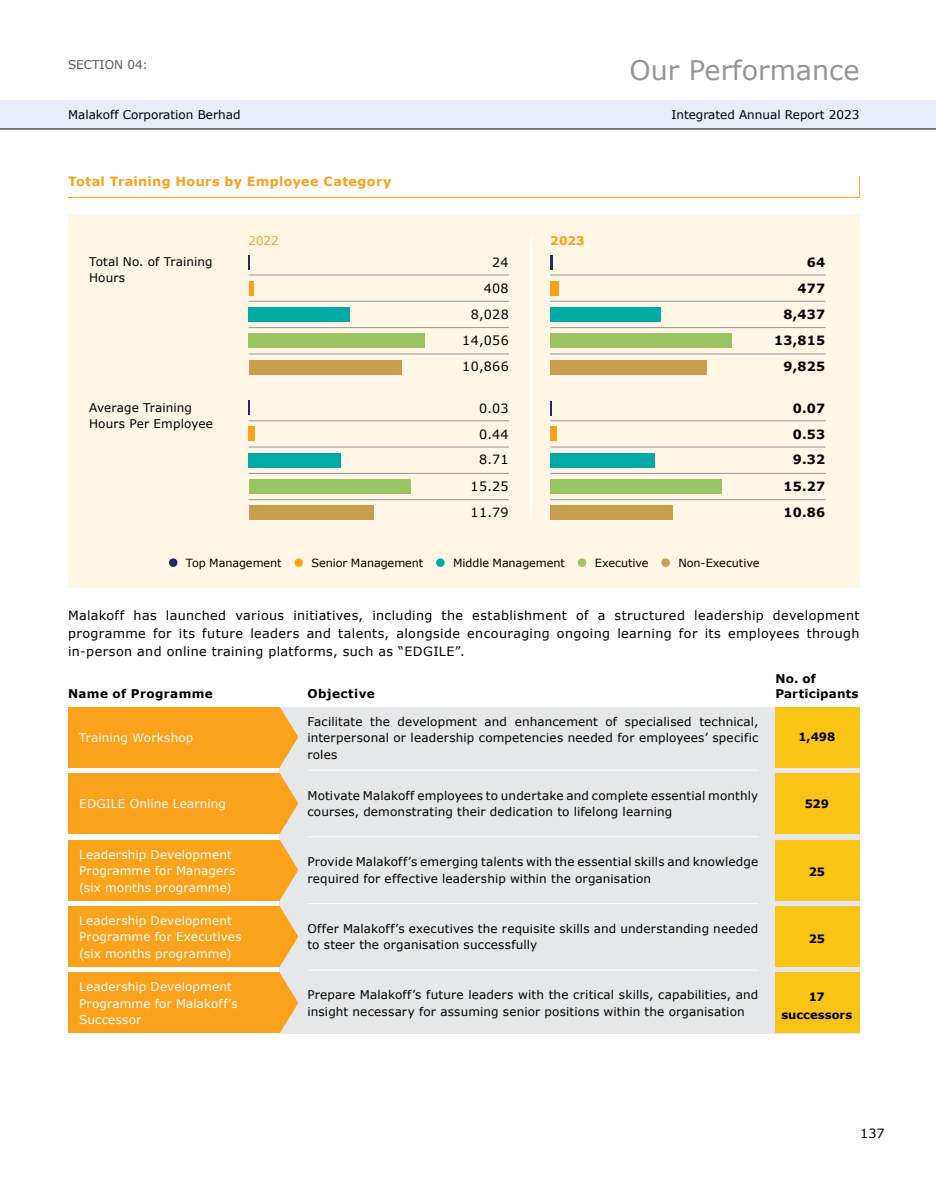
<style>
.page{position:relative;width:936px;height:1191px;background:#fff}
.page>*{position:absolute;margin:0;border:0;box-sizing:border-box;transform-origin:0 0}
.t1{font:27px "Verdana";color:#939598}
.t2{font:12.75px/26.1px "Verdana";letter-spacing:.025em;color:#000;text-align:right}
.t3{font:700 12.75px/26.1px "Verdana";letter-spacing:.02em;color:#000;text-align:right}
.t4{font:700 12.75px "Verdana";letter-spacing:.03em;color:#faa21b}
.t5{font:12px/16.5px "Verdana";letter-spacing:.01em;color:#000}
.t6{font:12px/16.5px "Verdana";letter-spacing:.01em;color:#fff}
.t7{font:700 12px/15px "Verdana";letter-spacing:.03em;color:#000}
.t8{font:12px "Verdana";color:#58595b}
.t9{font:12px "Verdana";color:#faa21b}
.t10{font:700 12px "Verdana";color:#faa21b}
.t11{font:700 11.55px/18px "Verdana";letter-spacing:-.005em;color:#000;text-align:center}
.t12{font:11.25px "Verdana";letter-spacing:-.005em;color:#000}
</style>
<div class="page">
<div style="left:0;top:100px;width:935px;height:29px;background:#e8edf8"></div>
<hr style="left:0;top:129px;width:935px;height:1px;background:#000">
<svg style="left:68px;top:176px;width:792px;height:22px"></svg>
<div style="left:68px;top:215px;width:791px;height:372px;background:#fff6e5"></div>
<div style="left:279px;top:707px;width:580px;height:326px;background:#e6e7e8"></div>
<div style="left:68px;top:707px;width:212px;height:60px;background:#faa21b"></div>
<div style="left:775px;top:707px;width:84px;height:60px;background:#f9c416"></div>
<div style="left:68px;top:773px;width:212px;height:61px;background:#faa21b"></div>
<div style="left:775px;top:773px;width:84px;height:61px;background:#f9c416"></div>
<div style="left:68px;top:839px;width:212px;height:61px;background:#faa21b"></div>
<div style="left:775px;top:839px;width:84px;height:61px;background:#f9c416"></div>
<div style="left:68px;top:906px;width:212px;height:60px;background:#faa21b"></div>
<div style="left:775px;top:906px;width:84px;height:60px;background:#f9c416"></div>
<div style="left:68px;top:972px;width:212px;height:61px;background:#faa21b"></div>
<div style="left:775px;top:972px;width:84px;height:61px;background:#f9c416"></div>
<svg style="left:280px;top:707px;width:18px;height:60px"></svg>
<svg style="left:280px;top:774px;width:18px;height:126px"></svg>
<svg style="left:280px;top:907px;width:18px;height:59px"></svg>
<svg style="left:280px;top:973px;width:18px;height:60px"></svg>
<hr style="left:307px;top:770px;width:451px;height:1px;background:#fff">
<hr style="left:307px;top:836px;width:451px;height:1px;background:#fff">
<hr style="left:307px;top:903px;width:451px;height:1px;background:#fff">
<hr style="left:307px;top:969px;width:451px;height:1px;background:#fff">
<svg style="left:248px;top:255px;width:2px;height:14px"></svg>
<svg style="left:550px;top:255px;width:2px;height:14px"></svg>
<div style="left:248px;top:281px;width:5px;height:14px;background:#faa21b"></div>
<div style="left:550px;top:281px;width:8px;height:14px;background:#faa21b"></div>
<div style="left:248px;top:307px;width:102px;height:15px;background:#00aaa5"></div>
<div style="left:550px;top:307px;width:110px;height:15px;background:#00aaa5"></div>
<div style="left:248px;top:333px;width:177px;height:15px;background:#9ac462"></div>
<div style="left:550px;top:333px;width:182px;height:15px;background:#9ac462"></div>
<div style="left:248px;top:360px;width:153px;height:14px;background:#c99d4e"></div>
<div style="left:550px;top:360px;width:157px;height:14px;background:#c99d4e"></div>
<hr style="left:248px;top:275px;width:261px;height:1px;background:#939598">
<hr style="left:550px;top:275px;width:275px;height:1px;background:#939598">
<hr style="left:248px;top:301px;width:261px;height:1px;background:#939598">
<hr style="left:550px;top:301px;width:275px;height:1px;background:#939598">
<hr style="left:248px;top:327px;width:261px;height:1px;background:#939598">
<hr style="left:550px;top:327px;width:275px;height:1px;background:#939598">
<hr style="left:248px;top:354px;width:261px;height:1px;background:#939598">
<hr style="left:550px;top:354px;width:275px;height:1px;background:#939598">
<div style="left:169px;top:558px;width:8px;height:9px;background:#1c2c5d;border-radius:50%"></div>
<div style="left:294px;top:558px;width:9px;height:9px;background:#faa21b;border-radius:50%"></div>
<div style="left:436px;top:558px;width:8px;height:9px;background:#00aaa5;border-radius:50%"></div>
<div style="left:577px;top:558px;width:9px;height:9px;background:#9ac462;border-radius:50%"></div>
<div style="left:661px;top:558px;width:9px;height:9px;background:#c99d4e;border-radius:50%"></div>
<hr style="left:530px;top:236px;width:1px;height:286px;background:#fff">
<svg style="left:248px;top:401px;width:2px;height:14px"></svg>
<svg style="left:550px;top:401px;width:2px;height:14px"></svg>
<div style="left:248px;top:426px;width:7px;height:15px;background:#faa21b"></div>
<div style="left:550px;top:426px;width:7px;height:15px;background:#faa21b"></div>
<div style="left:248px;top:453px;width:93px;height:14px;background:#00aaa5"></div>
<div style="left:550px;top:453px;width:105px;height:14px;background:#00aaa5"></div>
<div style="left:248px;top:479px;width:162px;height:15px;background:#9ac462"></div>
<div style="left:550px;top:479px;width:171px;height:15px;background:#9ac462"></div>
<div style="left:248px;top:505px;width:125px;height:15px;background:#c99d4e"></div>
<div style="left:550px;top:505px;width:122px;height:15px;background:#c99d4e"></div>
<hr style="left:248px;top:420px;width:261px;height:1px;background:#939598">
<hr style="left:550px;top:420px;width:275px;height:1px;background:#939598">
<hr style="left:248px;top:447px;width:261px;height:1px;background:#939598">
<hr style="left:550px;top:447px;width:275px;height:1px;background:#939598">
<hr style="left:248px;top:473px;width:261px;height:1px;background:#939598">
<hr style="left:550px;top:473px;width:275px;height:1px;background:#939598">
<hr style="left:248px;top:499px;width:261px;height:1px;background:#939598">
<hr style="left:550px;top:499px;width:275px;height:1px;background:#939598">
<p class="t8" style="left:68px;top:57px;width:81px">SECTION 04:</p>
<h1 class="t1" style="left:629px;top:53px;width:231px">Our Performance</h1>
<p class="t5" style="left:68px;top:106px;width:174px">Malakoff Corporation Berhad</p>
<p class="t5" style="left:671px;top:106px;width:189px">Integrated Annual Report 2023</p>
<p class="t4" style="left:68px;top:173px;width:325px">Total Training Hours by Employee Category</p>
<p class="t5" style="left:89px;top:253px;width:125px">Total No. of Training<br>Hours</p>
<p class="t5" style="left:89px;top:399px;width:125px">Average Training<br>Hours Per Employee</p>
<p class="t9" style="left:248px;top:233px;width:32px">2022</p>
<p class="t10" style="left:550px;top:232px;width:36px">2023</p>
<p class="t2" style="left:462px;top:250px;width:48px">24<br>408<br>8,028<br>14,056<br>10,866</p>
<p class="t2" style="left:470px;top:395px;width:40px">0.03<br>0.44<br>8.71<br>15.25<br>11.79</p>
<p class="t12" style="left:186px;top:556px;width:97px">Top Management</p>
<p class="t12" style="left:311px;top:556px;width:113px">Senior Management</p>
<p class="t12" style="left:453px;top:556px;width:113px">Middle Management</p>
<p class="t12" style="left:594px;top:556px;width:55px">Executive</p>
<p class="t12" style="left:678px;top:556px;width:83px">Non-Executive</p>
<p class="t3" style="left:774px;top:249px;width:53px">64<br>477<br>8,437<br>13,815<br>9,825</p>
<p class="t3" style="left:783px;top:395px;width:43px">0.07<br>0.53<br>9.32<br>15.27</p>
<p class="t3" style="left:783px;top:499px;width:43px">10.86</p>
<p class="t2" style="left:68px;top:606px;width:792px;line-height:18px;text-align:justify">Malakoff has launched various initiatives, including the establishment of a structured leadership development programme for its future leaders and talents, alongside encouraging ongoing learning for its employees through in-person and online training platforms, such as “EDGILE”.</p>
<p class="t7" style="left:68px;top:686px;width:146px">Name of Programme</p>
<p class="t7" style="left:307px;top:686px;width:69px">Objective</p>
<p class="t6" style="left:79px;top:729px;width:116px">Training Workshop</p>
<p class="t6" style="left:79px;top:795px;width:148px">EDGILE Online Learning</p>
<p class="t6" style="left:79px;top:846px;width:158px">Leadership Development<br>Programme for Managers (six months programme)</p>
<p class="t6" style="left:79px;top:912px;width:164px">Leadership Development<br>Programme for Executives (six months programme)</p>
<p class="t6" style="left:79px;top:979px;width:160px">Leadership Development<br>Programme for Malakoff’s<br>Successor</p>
<p class="t5" style="left:307px;top:713px;width:452px;text-align:justify">Facilitate the development and enhancement of specialised technical, interpersonal or leadership competencies needed for employees’ specific roles</p>
<p class="t5" style="left:307px;top:787px;width:452px">Motivate Malakoff employees to undertake and complete essential monthly courses, demonstrating their dedication to lifelong learning</p>
<p class="t5" style="left:307px;top:854px;width:452px">Provide Malakoff’s emerging talents with the essential skills and knowledge required for effective leadership within the organisation</p>
<p class="t5" style="left:307px;top:920px;width:452px">Offer Malakoff’s executives the requisite skills and understanding needed to steer the organisation successfully</p>
<p class="t5" style="left:307px;top:987px;width:452px">Prepare Malakoff’s future leaders with the critical skills, capabilities, and insight necessary for assuming senior positions within the organisation</p>
<p class="t7" style="left:775px;top:671px;width:85px">No. of<br>Participants</p>
<p class="t11" style="left:798px;top:728px;width:38px">1,498</p>
<p class="t11" style="left:804px;top:795px;width:26px">529</p>
<p class="t11" style="left:808px;top:862px;width:18px">25</p>
<p class="t11" style="left:808px;top:929px;width:18px">25</p>
<p class="t11" style="left:781px;top:988px;width:72px">17 successors</p>
<p class="t2" style="left:860px;top:1120px;width:26px">137</p>
</div>
